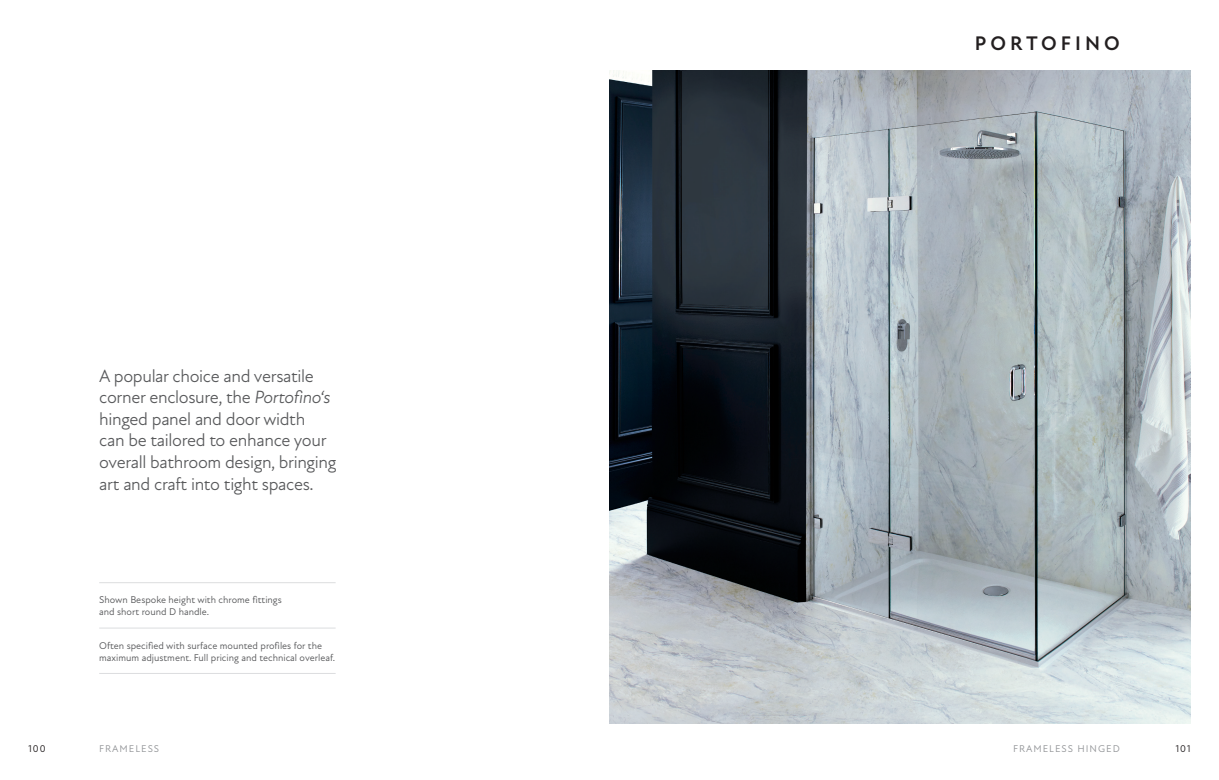
<style>
.page{position:relative;width:1219px;height:780px;background:#fff}
.page>*{position:absolute;margin:0;border:0;box-sizing:border-box;transform-origin:0 0}
._1st_level_titles{font:700 20px "New Atten";letter-spacing:.2em;color:#231f20}
.introduction{font:18px/21.6px "New Atten";letter-spacing:-.02em;color:#57585a}
.captions{font:10px "New Atten";color:#57585a}
.floating_titles_section{font:10px "New Atten";letter-spacing:.1em;color:#939598}
.floating_titles_section-2{font:10px "New Atten";letter-spacing:.1em;color:#231f20}
.s1{font-style:italic}
</style>
<div class="page">
<img style="left:609px;top:71px;width:582px;height:652px">
<hr style="left:99px;top:627px;width:237px;height:1px;background:#dcdddf">
<hr style="left:99px;top:673px;width:237px;height:1px;background:#dcdddf">
<hr style="left:99px;top:582px;width:237px;height:1px;background:#dcdddf">
<p class="introduction" style="left:99px;top:365px;width:239px">A popular choice and versatile corner enclosure, the <span class="s1">Portofino‘s </span>hinged panel and door width<br>can be tailored to enhance your overall bathroom design, bringing art and craft into tight spaces.</p>
<p class="captions" style="left:99px;top:594px;width:184px">Shown Bespoke height with chrome fittings</p>
<p class="captions" style="left:99px;top:606px;width:111px">and short round D handle.</p>
<p class="captions" style="left:99px;top:639px;width:224px">Often specified with surface mounted profiles for the</p>
<p class="captions" style="left:99px;top:651px;width:237px">maximum adjustment. Full pricing and technical overleaf.</p>
<p class="_1st_level_titles" style="left:975px;top:31px;width:146px">PORTOFINO</p>
<p class="floating_titles_section-2" style="left:28px;top:742px;width:19px">100</p>
<p class="floating_titles_section" style="left:99px;top:742px;width:61px">FRAMELESS</p>
<p class="floating_titles_section" style="left:1013px;top:742px;width:108px">FRAMELESS HINGED</p>
<p class="floating_titles_section-2" style="left:1176px;top:742px;width:16px">101</p>
</div>
